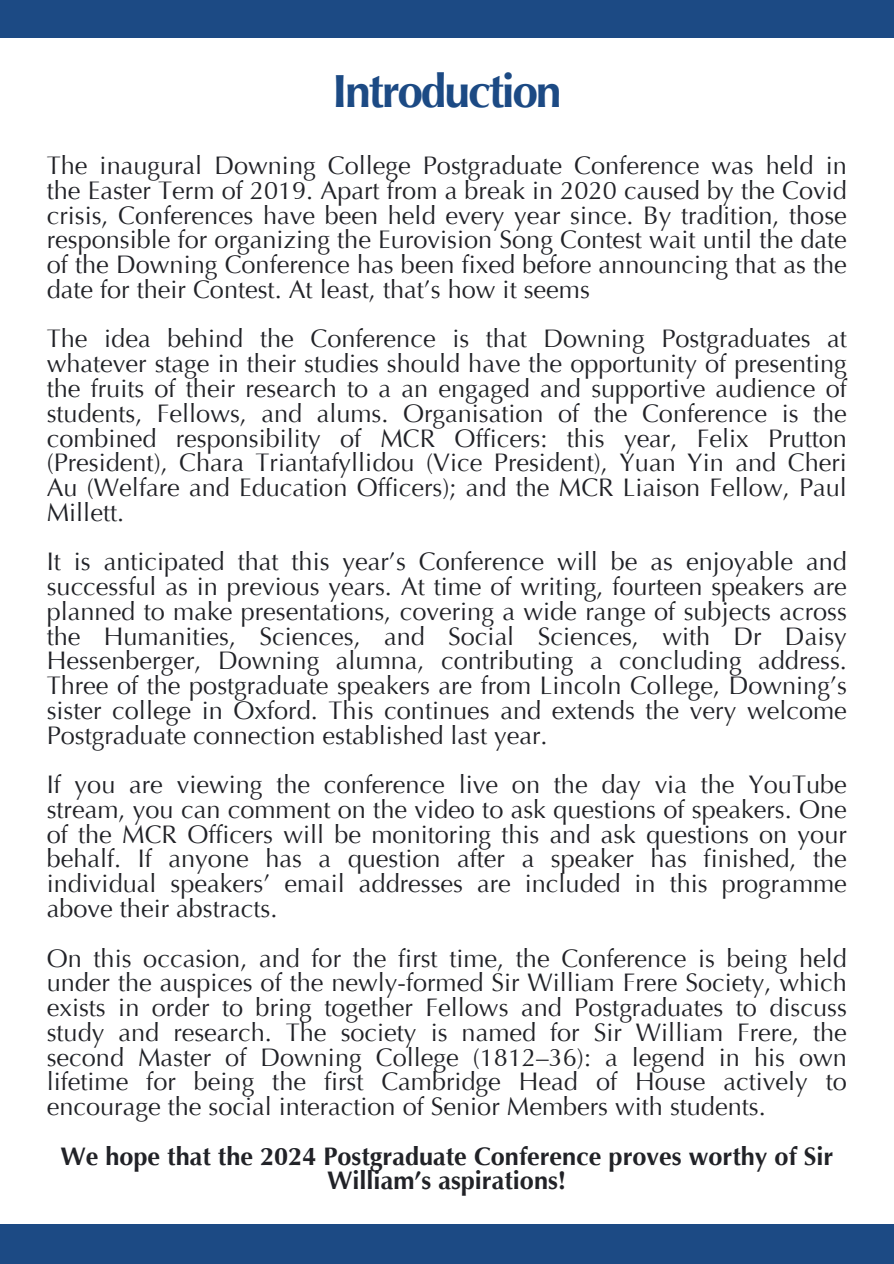
<style>
.page{position:relative;width:894px;height:1264px;background:#fff}
.page>*{position:absolute;margin:0;border:0;box-sizing:border-box;transform-origin:0 0}
.t1{font:700 46.35px "Optima LT Pro";letter-spacing:-.05em;color:#1c4a84}
.t2{font:25.35px/24.8px "Optima LT Pro";color:#212227;text-align:justify}
.t3{font:700 25.35px/24.8px "Optima LT Pro";color:#212227;text-align:center}
</style>
<div class="page">
<div style="left:0;top:1224px;width:893px;height:39px;background:#1c4a84"></div>
<div style="left:0;top:0;width:893px;height:38px;background:#1c4a84"></div>
<h1 class="t1" style="left:332px;top:73px;width:231px">Introduction</h1>
<p class="t2" style="left:47px;top:156px;width:801px">The inaugural Downing College Postgraduate Conference was held in the Easter Term of 2019. Apart from a break in 2020 caused by the Covid crisis, Conferences have been held every year since. By tradition, those responsible for organizing the Eurovision Song Contest wait until the date of the Downing Conference has been fixed before announcing that as the date for their Contest. At least, that’s how it seems</p>
<p class="t2" style="left:47px;top:329px;width:801px">The idea behind the Conference is that Downing Postgraduates at whatever stage in their studies should have the opportunity of presenting the fruits of their research to a an engaged and supportive audience of students, Fellows, and alums. Organisation of the Conference is the combined responsibility of MCR Officers: this year, Felix Prutton (President), Chara Triantafyllidou (Vice President), Yuan Yin and Cheri Au (Welfare and Education Officers); and the MCR Liaison Fellow, Paul Millett.</p>
<p class="t2" style="left:47px;top:552px;width:801px">It is anticipated that this year’s Conference will be as enjoyable and successful as in previous years. At time of writing, fourteen speakers are planned to make presentations, covering a wide range of subjects across the Humanities, Sciences, and Social Sciences, with Dr Daisy Hessenberger, Downing alumna, contributing a concluding address.<br>Three of the postgraduate speakers are from Lincoln College, Downing’s sister college in Oxford. This continues and extends the very welcome Postgraduate connection established last year.</p>
<p class="t2" style="left:47px;top:775px;width:801px">If you are viewing the conference live on the day via the YouTube stream, you can comment on the video to ask questions of speakers. One of the MCR Officers will be monitoring this and ask questions on your behalf. If anyone has a question after a speaker has finished, the individual speakers’ email addresses are included in this programme above their abstracts.</p>
<p class="t2" style="left:47px;top:948px;width:801px">On this occasion, and for the first time, the Conference is being held under the auspices of the newly-formed Sir William Frere Society, which exists in order to bring together Fellows and Postgraduates to discuss study and research. The society is named for Sir William Frere, the second Master of Downing College (1812–36): a legend in his own lifetime for being the first Cambridge Head of House actively to encourage the social interaction of Senior Members with students.</p>
<h2 class="t3" style="left:60px;top:1146px;width:774px">We hope that the 2024 Postgraduate Conference proves worthy of Sir<br>William’s aspirations!</h2>
</div>
